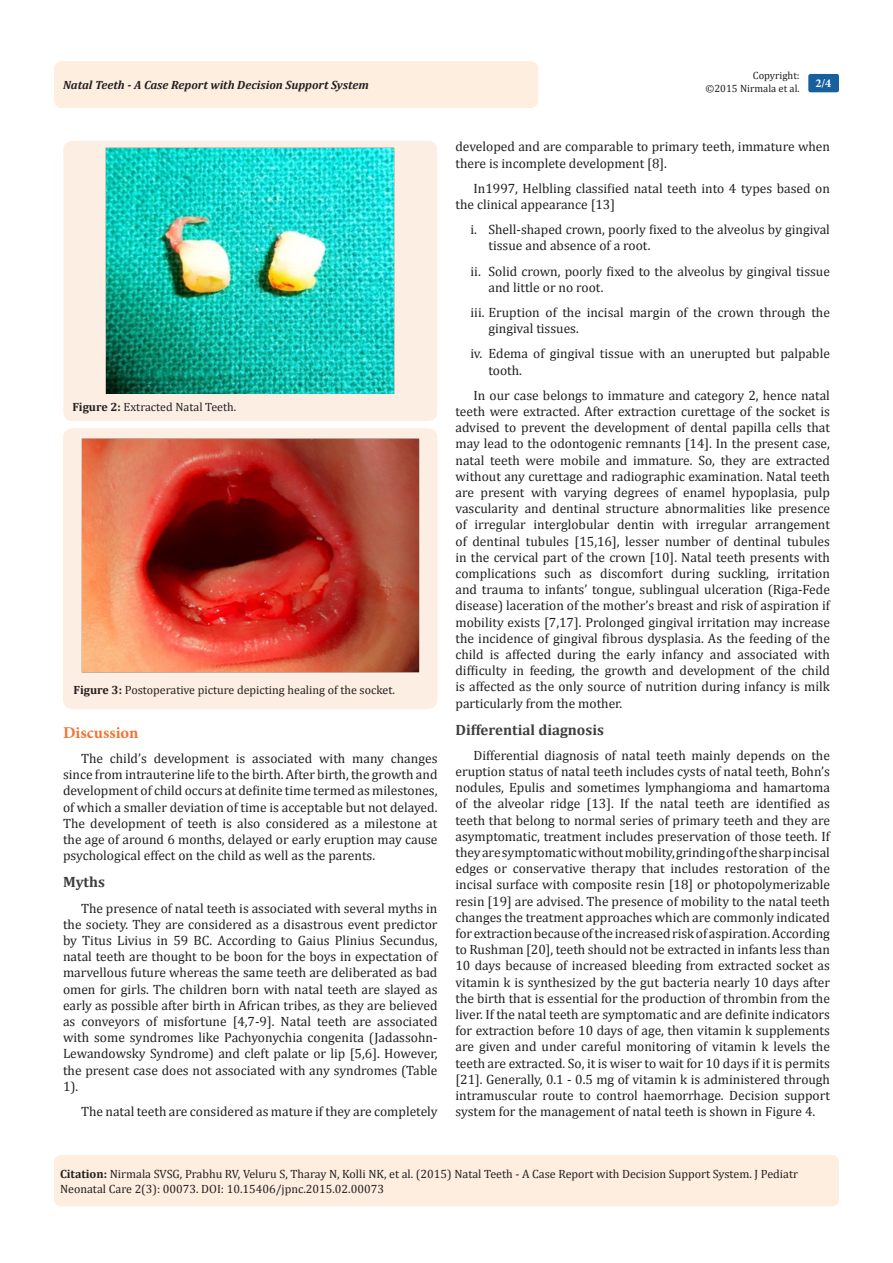
<style>
.page{position:relative;width:893px;height:1263px;background:#fff}
.page>*{position:absolute;margin:0;border:0;box-sizing:border-box;transform-origin:0 0}
.t1{font:700 16.5px "Minion Pro";color:#f37331}
.t2{font:700 15px "Cambria";color:#3e3e3f}
.t3{font:13.5px/16.2px "Cambria";color:#231f20}
.Citation{font:12px/14.4px "Cambria";color:#231f20}
.t4{font:italic 700 12px "Cambria";color:#231f20}
.t5{font:700 12px "Minion Pro";color:#fff}
.t6{font:10.5px "Cambria";color:#231f20}
.s1{font-weight:700}
</style>
<div class="page">
<div style="left:54px;top:61px;width:484px;height:47px;background:#feeee0;border-radius:8px"></div>
<div style="left:808px;top:74px;width:31px;height:18px;background:#18609d;border-radius:2px"></div>
<div style="left:54px;top:1155px;width:785px;height:51px;background:#feeee0;border-radius:7px"></div>
<div style="left:63px;top:141px;width:374px;height:280px;background:#fdeee3;border-radius:9px"></div>
<img style="left:106px;top:147px;width:288px;height:247px">
<div style="left:64px;top:429px;width:373px;height:279px;background:#fdeee3;border-radius:9px"></div>
<div style="left:63px;top:428px;width:374px;height:281px;border:2px solid #fdeee3;border-radius:9px"></div>
<img style="left:82px;top:439px;width:337px;height:233px">
<p class="t6" style="left:753px;top:69px;width:48px">Copyright:</p>
<p class="t6" style="left:705px;top:82px;width:96px">©2015 Nirmala et al.</p>
<p class="t4" style="left:63px;top:77px;width:307px">Natal Teeth - A Case Report with Decision Support System</p>
<p class="t5" style="left:815px;top:75px;width:17px">2/4</p>
<p class="Citation" style="left:72px;top:399px;width:165px"><span class="s1">Figure 2:</span> Extracted Natal Teeth.</p>
<p class="Citation" style="left:73px;top:682px;width:323px"><span class="s1">Figure 3:</span> Postoperative picture depicting healing of the socket.</p>
<p class="t1" style="left:63px;top:721px;width:77px">Discussion</p>
<p class="t3" style="left:63px;top:750px;width:376px;text-align:justify;text-indent:18px">The child’s development is associated with many changes since from intrauterine life to the birth. After birth, the growth and development of child occurs at definite time termed as milestones, of which a smaller deviation of time is acceptable but not delayed.<br>The development of teeth is also considered as a milestone at the age of around 6 months, delayed or early eruption may cause psychological effect on the child as well as the parents.</p>
<p class="t2" style="left:63px;top:871px;width:43px">Myths</p>
<p class="t3" style="left:63px;top:900px;width:376px;text-align:justify;text-indent:18px">The presence of natal teeth is associated with several myths in the society. They are considered as a disastrous event predictor by Titus Livius in 59 BC. According to Gaius Plinius Secundus, natal teeth are thought to be boon for the boys in expectation of marvellous future whereas the same teeth are deliberated as bad omen for girls. The children born with natal teeth are slayed as early as possible after birth in African tribes, as they are believed as conveyors of misfortune [4,7-9]. Natal teeth are associated with some syndromes like Pachyonychia congenita (Jadassohn-Lewandowsky Syndrome) and cleft palate or lip [5,6]. However, the present case does not associated with any syndromes (Table 1).</p>
<p class="t3" style="left:81px;top:1103px;width:358px">The natal teeth are considered as mature if they are completely</p>
<p class="t3" style="left:455px;top:139px;width:376px">developed and are comparable to primary teeth, immature when there is incomplete development [8].</p>
<p class="t3" style="left:455px;top:180px;width:376px;text-indent:18px">In1997, Helbling classified natal teeth into 4 types based on the clinical appearance [13]</p>
<p class="t3" style="left:488px;top:221px;width:343px;text-indent:-18px">i. Shell-shaped crown, poorly fixed to the alveolus by gingival tissue and absence of a root.</p>
<p class="t3" style="left:488px;top:263px;width:343px;text-indent:-18px">ii. Solid crown, poorly fixed to the alveolus by gingival tissue and little or no root.</p>
<p class="t3" style="left:488px;top:304px;width:343px;text-indent:-18px">iii. Eruption of the incisal margin of the crown through the gingival tissues.</p>
<p class="t3" style="left:488px;top:346px;width:343px;text-indent:-18px">iv. Edema of gingival tissue with an unerupted but palpable tooth.</p>
<p class="t3" style="left:455px;top:387px;width:376px;text-align:justify;text-indent:18px">In our case belongs to immature and category 2, hence natal teeth were extracted. After extraction curettage of the socket is advised to prevent the development of dental papilla cells that may lead to the odontogenic remnants [14]. In the present case, natal teeth were mobile and immature. So, they are extracted without any curettage and radiographic examination. Natal teeth are present with varying degrees of enamel hypoplasia, pulp vascularity and dentinal structure abnormalities like presence of irregular interglobular dentin with irregular arrangement of dentinal tubules [15,16], lesser number of dentinal tubules in the cervical part of the crown [10]. Natal teeth presents with complications such as discomfort during suckling, irritation and trauma to infants’ tongue, sublingual ulceration (Riga-Fede disease) laceration of the mother’s breast and risk of aspiration if mobility exists [7,17]. Prolonged gingival irritation may increase the incidence of gingival fibrous dysplasia. As the feeding of the child is affected during the early infancy and associated with difficulty in feeding, the growth and development of the child is affected as the only source of nutrition during infancy is milk particularly from the mother.</p>
<p class="t2" style="left:455px;top:719px;width:150px">Differential diagnosis</p>
<p class="t3" style="left:455px;top:747px;width:376px;text-align:justify;text-indent:18px">Differential diagnosis of natal teeth mainly depends on the eruption status of natal teeth includes cysts of natal teeth, Bohn’s nodules, Epulis and sometimes lymphangioma and hamartoma of the alveolar ridge [13]. If the natal teeth are identified as teeth that belong to normal series of primary teeth and they are asymptomatic, treatment includes preservation of those teeth. If they are symptomatic without mobility, grinding of the sharp incisal edges or conservative therapy that includes restoration of the incisal surface with composite resin [18] or photopolymerizable resin [19] are advised. The presence of mobility to the natal teeth changes the treatment approaches which are commonly indicated for extraction because of the increased risk of aspiration. According to Rushman [20], teeth should not be extracted in infants less than 10 days because of increased bleeding from extracted socket as vitamin k is synthesized by the gut bacteria nearly 10 days after the birth that is essential for the production of thrombin from the liver. If the natal teeth are symptomatic and are definite indicators for extraction before 10 days of age, then vitamin k supplements are given and under careful monitoring of vitamin k levels the teeth are extracted. So, it is wiser to wait for 10 days if it is permits [21]. Generally, 0.1 - 0.5 mg of vitamin k is administered through intramuscular route to control haemorrhage. Decision support system for the management of natal teeth is shown in Figure 4.</p>
<p class="Citation" style="left:60px;top:1167px;width:740px"><span class="s1">Citation:</span> Nirmala SVSG, Prabhu RV, Veluru S, Tharay N, Kolli NK, et al. (2015) Natal Teeth - A Case Report with Decision Support System. J Pediatr<br>Neonatal Care 2(3): 00073. DOI: 10.15406/jpnc.2015.02.00073</p>
</div>
